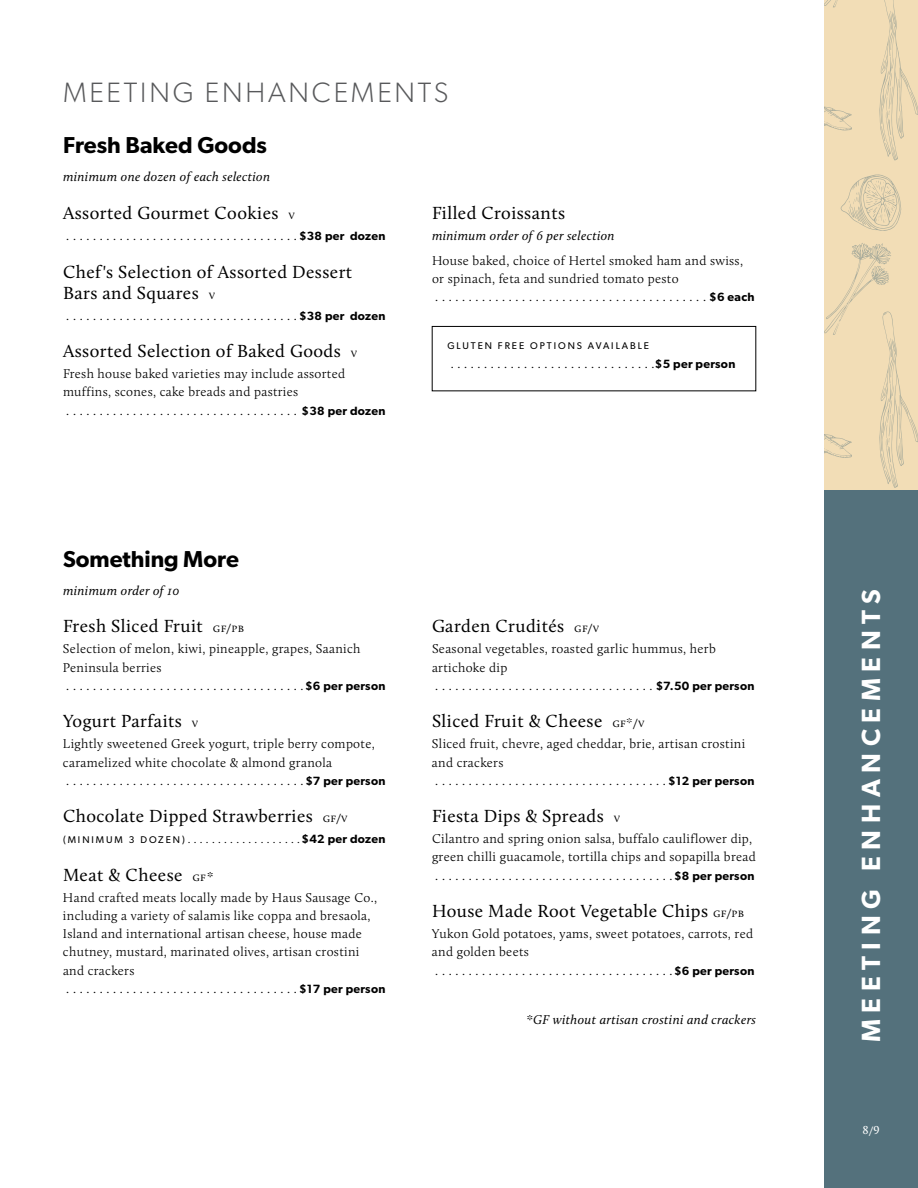
<style>
.page{position:relative;width:918px;height:1188px;background:#fff}
.page>*{position:absolute;margin:0;border:0;box-sizing:border-box;transform-origin:0 0}
.t1{font:300 28.05px "Gibson";letter-spacing:.1em;color:#58595b}
.t2{font:600 26.4px "Gibson";letter-spacing:.25em;color:#fff}
.t3{font:600 23.1px "Gibson";color:#000}
.t4{font:18.15px/21px "Calluna";letter-spacing:.025em;color:#000}
.t5{font:300 13.2px/18.1px "Calluna";letter-spacing:.025em;color:#000}
.t6{font:italic 13.2px "Calluna";letter-spacing:.025em;color:#000}
.t7{font:300 12px "Calluna";color:#000}
.t8{font:600 12px "Gibson";letter-spacing:.025em;color:#000}
.t9{font:12px "Calluna";color:#fff}
.t10{font:9.75px "Gibson";letter-spacing:.2em;color:#000}
.s1{font-weight:300;font-size:13.2px}
.s2{font-family:"Gibson";font-weight:600;font-size:12px}
.s3{font-family:"Gibson";font-weight:400;font-size:9.75px}
.s4{font-style:italic;font-size:13.2px}
</style>
<div class="page">
<div style="left:824px;top:490px;width:94px;height:698px;background:#54717c"></div>
<div style="left:824px;top:0;width:94px;height:490px;background:#f2ddb6"></div>
<svg style="left:841px;top:174px;width:60px;height:57px"></svg>
<svg style="left:824px;top:0;width:94px;height:160px"></svg>
<svg style="left:824px;top:243px;width:94px;height:245px"></svg>
<div style="left:432px;top:326px;width:324px;height:65px;border:1px solid #000"></div>
<h1 class="t1" style="left:63px;top:76px;width:387px">MEETING ENHANCEMENTS</h1>
<h3 class="t3" style="left:63px;top:132px;width:206px">Fresh Baked Goods</h3>
<p class="t6" style="left:63px;top:169px;width:209px">minimum one dozen of each selection</p>
<h3 class="t4" style="left:63px;top:202px;width:233px">Assorted Gourmet Cookies <span class="s1">v</span></h3>
<p class="t5" style="left:66px;top:226px;width:321px">. . . . . . . . . . . . . . . . . . . . . . . . . . . . . . . . . . . <span class="s2">$38 per dozen</span></p>
<h3 class="t4" style="left:63px;top:261px;width:291px">Chef's Selection of Assorted Dessert<br>Bars and Squares <span class="s1">v</span></h3>
<p class="t5" style="left:66px;top:306px;width:321px">. . . . . . . . . . . . . . . . . . . . . . . . . . . . . . . . . . . <span class="s2">$38 per dozen</span></p>
<h3 class="t4" style="left:63px;top:340px;width:296px">Assorted Selection of Baked Goods <span class="s1">v</span></h3>
<p class="t5" style="left:63px;top:365px;width:324px">Fresh house baked varieties may include assorted muffins, scones, cake breads and pastries<br>. . . . . . . . . . . . . . . . . . . . . . . . . . . . . . . . . . . <span class="s2">$38 per dozen</span></p>
<h3 class="t4" style="left:432px;top:202px;width:135px">Filled Croissants</h3>
<p class="t6" style="left:432px;top:228px;width:184px">minimum order of 6 per selection</p>
<p class="t5" style="left:432px;top:251px;width:324px">House baked, choice of Hertel smoked ham and swiss, or spinach, feta and sundried tomato pesto<br>. . . . . . . . . . . . . . . . . . . . . . . . . . . . . . . . . . . . . . . . . <span class="s2">$6 each</span></p>
<p class="t10" style="left:447px;top:340px;width:203px">GLUTEN FREE OPTIONS AVAILABLE</p>
<p class="t5" style="left:451px;top:354px;width:286px">. . . . . . . . . . . . . . . . . . . . . . . . . . . . . . .<span class="s2">$5 per person</span></p>
<h3 class="t3" style="left:63px;top:545px;width:177px">Something More</h3>
<p class="t6" style="left:63px;top:582px;width:118px">minimum order of 10</p>
<h3 class="t4" style="left:63px;top:616px;width:183px">Fresh Sliced Fruit <span class="s1">gf/pb</span></h3>
<p class="t5" style="left:63px;top:640px;width:324px">Selection of melon, kiwi, pineapple, grapes, Saanich<br>Peninsula berries<br>. . . . . . . . . . . . . . . . . . . . . . . . . . . . . . . . . . . .<span class="s2">$6 per person</span></p>
<h3 class="t4" style="left:63px;top:710px;width:137px">Yogurt Parfaits <span class="s1">v</span></h3>
<p class="t5" style="left:63px;top:735px;width:324px">Lightly sweetened Greek yogurt, triple berry compote, caramelized white chocolate &amp; almond granola<br>. . . . . . . . . . . . . . . . . . . . . . . . . . . . . . . . . . . .<span class="s2">$7 per person</span></p>
<h3 class="t4" style="left:63px;top:805px;width:286px">Chocolate Dipped Strawberries <span class="s1">gf/v</span></h3>
<p class="t7" style="left:63px;top:832px;width:129px"><span class="s3">(MINIMUM 3 DOZEN)</span>..................</p>
<p class="t8" style="left:302px;top:832px;width:85px">$42 per dozen</p>
<h3 class="t4" style="left:63px;top:864px;width:151px">Meat &amp; Cheese <span class="s1">gf</span><span class="s4">*</span></h3>
<p class="t5" style="left:63px;top:888px;width:324px">Hand crafted meats locally made by Haus Sausage Co., including a variety of salamis like coppa and bresaola, Island and international artisan cheese, house made chutney, mustard, marinated olives, artisan crostini<br>and crackers<br>. . . . . . . . . . . . . . . . . . . . . . . . . . . . . . . . . . . <span class="s2">$17 per person</span></p>
<h3 class="t4" style="left:432px;top:616px;width:169px">Garden Crudités <span class="s1">gf/v</span></h3>
<p class="t5" style="left:432px;top:640px;width:324px">Seasonal vegetables, roasted garlic hummus, herb artichoke dip<br>. . . . . . . . . . . . . . . . . . . . . . . . . . . . . . . . . <span class="s2">$7.50 per person</span></p>
<h3 class="t4" style="left:432px;top:710px;width:214px">Sliced Fruit &amp; Cheese <span class="s1">gf*/v</span></h3>
<p class="t5" style="left:432px;top:735px;width:324px">Sliced fruit, chevre, aged cheddar, brie, artisan crostini and crackers<br>. . . . . . . . . . . . . . . . . . . . . . . . . . . . . . . . . . . <span class="s2">$12 per person</span></p>
<h3 class="t4" style="left:432px;top:805px;width:190px">Fiesta Dips &amp; Spreads <span class="s1">v</span></h3>
<p class="t5" style="left:432px;top:830px;width:325px">Cilantro and spring onion salsa, buffalo cauliflower dip, green chilli guacamole, tortilla chips and sopapilla bread . . . . . . . . . . . . . . . . . . . . . . . . . . . . . . . . . . . .<span class="s2">$8 per person</span></p>
<h3 class="t4" style="left:432px;top:900px;width:314px">House Made Root Vegetable Chips <span class="s1">gf/pb</span></h3>
<p class="t5" style="left:432px;top:925px;width:324px">Yukon Gold potatoes, yams, sweet potatoes, carrots, red and golden beets<br>. . . . . . . . . . . . . . . . . . . . . . . . . . . . . . . . . . . .<span class="s2">$6 per person</span></p>
<p class="t6" style="left:526px;top:1012px;width:231px">*GF without artisan crostini and crackers</p>
<h2 class="t2" style="left:855px;top:1042px;width:454px;rotate:-90deg">MEETING ENHANCEMENTS</h2>
<p class="t9" style="left:863px;top:1123px;width:19px">8/9</p>
</div>
